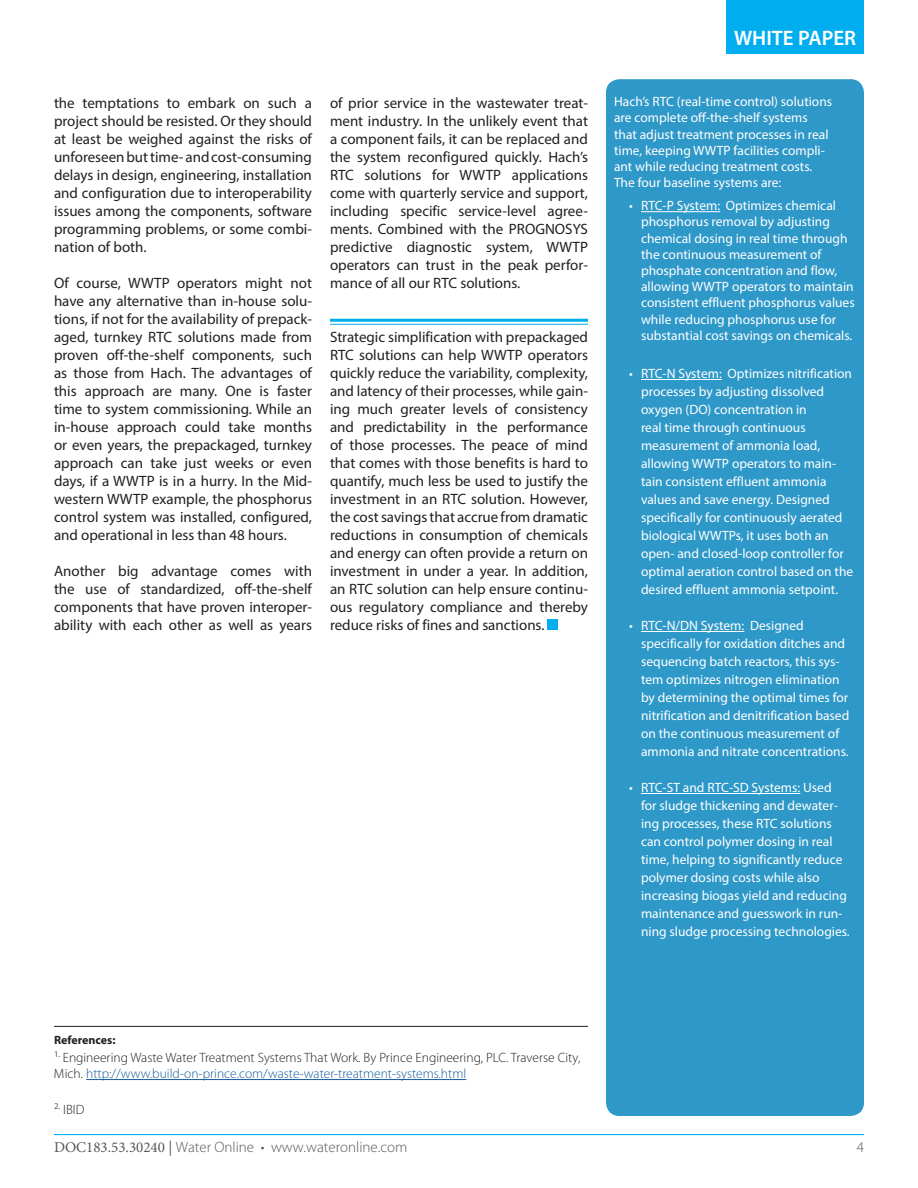
<style>
.page{position:relative;width:918px;height:1188px;background:#fff}
.page>*{position:absolute;margin:0;border:0;box-sizing:border-box;transform-origin:0 0}
.t1{font:600 21px "Myriad Pro";color:#fff}
.body_text{font:15px/18px "Myriad Pro";color:#231f20;text-align:justify}
.t2{font:300 15px "Myriad Pro";color:#57585a}
.body_text-2{font:13.5px/18px "Myriad Pro";color:#fff}
.t3{font:300 13.5px/16.2px "Myriad Pro";color:#231f20}
.body_text-3{font:700 12px "Myriad Pro";color:#231f20}
.s1{color:#175d9e}
.s2{font-family:"Minion Pro";font-weight:400}
</style>
<div class="page">
<hr style="left:54px;top:1134px;width:810px;height:1px;background:#00aeef">
<div style="left:726px;top:0;width:138px;height:54px;background:#00aeef"></div>
<div style="left:606px;top:79px;width:258px;height:1037px;background:#2e98c8;border-radius:14px"></div>
<hr style="left:641px;top:211px;width:79px;height:1px;background:#fff">
<hr style="left:641px;top:379px;width:81px;height:1px;background:#fff">
<hr style="left:641px;top:631px;width:103px;height:1px;background:#fff">
<hr style="left:641px;top:793px;width:159px;height:1px;background:#fff">
<div style="left:548px;top:620px;width:10px;height:10px;background:#00aeef"></div>
<hr style="left:330px;top:319px;width:258px;height:3px;background:#00aeef">
<hr style="left:330px;top:324px;width:258px;height:1px;background:#00aeef">
<hr style="left:86px;top:1079px;width:380px;height:1px;background:#175d9e">
<hr style="left:54px;top:1026px;width:534px;height:1px;background:#231f20">
<p class="body_text" style="left:54px;top:94px;width:260px">the temptations to embark on such a project should be resisted. Or they should at least be weighed against the risks of unforeseen but time- and cost-consuming delays in design, engineering, installation and configuration due to interoperability issues among the components, software programming problems, or some combi&shy;nation of both.</p>
<p class="body_text" style="left:54px;top:274px;width:260px">Of course, WWTP operators might not have any alternative than in-house solu&shy;tions, if not for the availability of prepack&shy;aged, turnkey RTC solutions made from proven off-the-shelf components, such as those from Hach. The advantages of this approach are many. One is faster time to system commissioning. While an in-house approach could take months or even years, the prepackaged, turnkey approach can take just weeks or even days, if a WWTP is in a hurry. In the Mid&shy;western WWTP example, the phosphorus control system was installed, configured, and operational in less than 48 hours.</p>
<p class="body_text" style="left:54px;top:562px;width:260px">Another big advantage comes with the use of standardized, off-the-shelf components that have proven interoper&shy;ability with each other as well as years</p>
<p class="body_text" style="left:330px;top:94px;width:260px">of prior service in the wastewater treat&shy;ment industry. In the unlikely event that a component fails, it can be replaced and the system reconfigured quickly. Hach’s RTC solutions for WWTP applications come with quarterly service and support, including specific service-level agree&shy;ments. Combined with the PROGNOSYS predictive diagnostic system, WWTP operators can trust in the peak perfor&shy;mance of all our RTC solutions.</p>
<p class="body_text" style="left:330px;top:328px;width:260px">Strategic simplification with prepackaged RTC solutions can help WWTP operators quickly reduce the variability, complexity, and latency of their processes, while gain&shy;ing much greater levels of consistency and predictability in the performance of those processes. The peace of mind that comes with those benefits is hard to quantify, much less be used to justify the investment in an RTC solution. However, the cost savings that accrue from dramatic reductions in consumption of chemicals and energy can often provide a return on investment in under a year. In addition, an RTC solution can help ensure continu&shy;ous regulatory compliance and thereby reduce risks of fines and sanctions.</p>
<h1 class="t1" style="left:734px;top:24px;width:124px">WHITE PAPER</h1>
<p class="body_text-2" style="left:614px;top:93px;width:220px;line-height:16.2px">Hach’s RTC (real-time control) solutions are complete off-the-shelf systems that adjust treatment processes in real time, keeping WWTP facilities compli&shy;ant while reducing treatment costs.<br>The four baseline systems are:</p>
<p class="body_text-2" style="left:641px;top:197px;width:215px;line-height:16.2px;text-indent:-12px">• RTC-P System: Optimizes chemical phosphorus removal by adjusting chemical dosing in real time through the continuous measurement of phosphate concentration and flow, allowing WWTP operators to maintain consistent effluent phosphorus values while reducing phosphorus use for substantial cost savings on chemicals.</p>
<p class="body_text-2" style="left:641px;top:364px;width:214px;text-indent:-12px">• RTC-N System: Optimizes nitrification processes by adjusting dissolved oxygen (DO) concentration in<br>real time through continuous measurement of ammonia load, allowing WWTP operators to main&shy;tain consistent effluent ammonia values and save energy. Designed specifically for continuously aerated biological WWTPs, it uses both an open- and closed-loop controller for optimal aeration control based on the desired effluent ammonia setpoint.</p>
<p class="body_text-2" style="left:641px;top:616px;width:210px;text-indent:-12px">• RTC-N/DN System: Designed specifically for oxidation ditches and sequencing batch reactors, this sys&shy;tem optimizes nitrogen elimination by determining the optimal times for nitrification and denitrification based on the continuous measurement of ammonia and nitrate concentrations.</p>
<p class="body_text-2" style="left:641px;top:778px;width:210px;text-indent:-12px">• RTC-ST and RTC-SD Systems: Used for sludge thickening and dewater&shy;ing processes, these RTC solutions can control polymer dosing in real time, helping to significantly reduce polymer dosing costs while also increasing biogas yield and reducing maintenance and guesswork in run&shy;ning sludge processing technologies.</p>
<p class="body_text-3" style="left:54px;top:1032px;width:63px">References:</p>
<p class="t3" style="left:54px;top:1049px;width:528px"><sup>1.</sup> Engineering Waste Water Treatment Systems That Work. By Prince Engineering, PLC. Traverse City,<br>Mich. <span class="s1">http://www.build-on-prince.com/waste-water-treatment-systems.html</span></p>
<p class="t3" style="left:54px;top:1101px;width:32px"><sup>2.</sup> IBID</p>
<p class="t2" style="left:54px;top:1138px;width:355px"><span class="s2">DOC183.53.30240 |</span> Water Online • www.wateronline.com</p>
<p class="t2" style="left:857px;top:1138px;width:9px">4</p>
</div>
